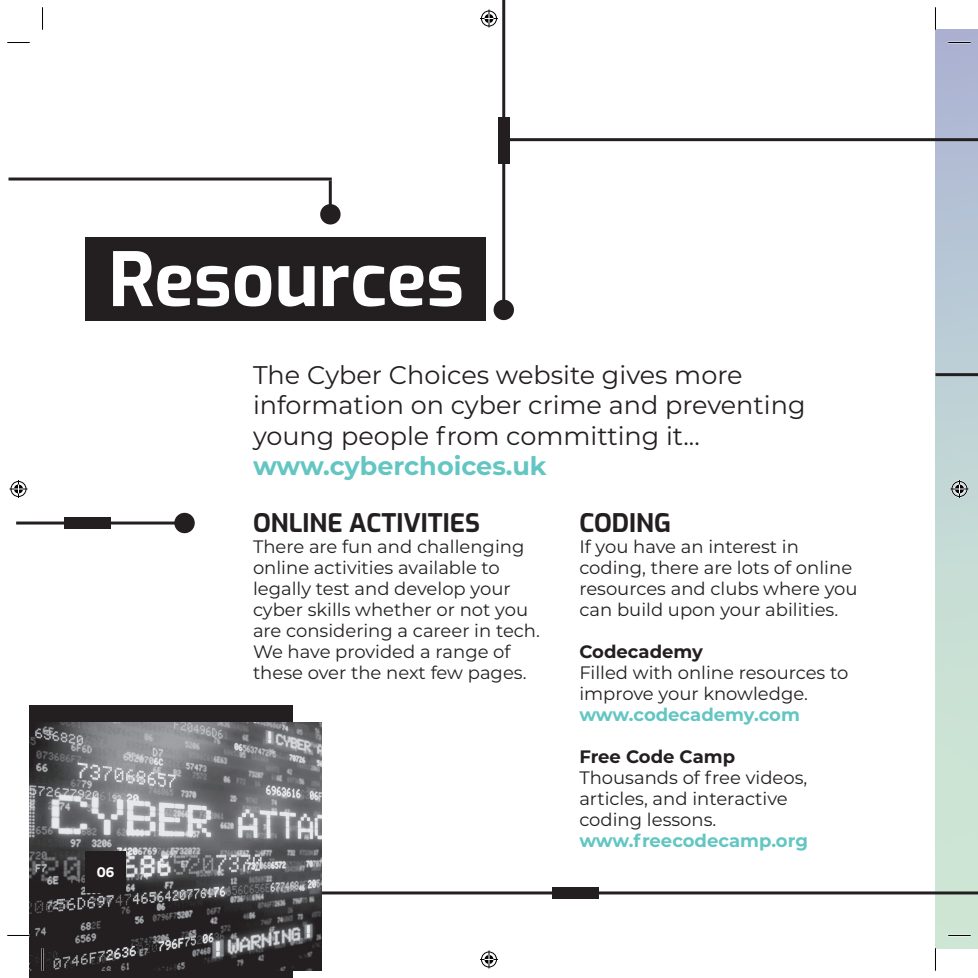
<style>
.page{position:relative;width:978px;height:978px;background:#fff}
.page>*{position:absolute;margin:0;border:0;box-sizing:border-box;transform-origin:0 0}
.t1{font:700 74.4px "Exo";color:#fff}
.t2{font:25.5px/30.6px "Montserrat";color:#231f20}
.t3{font:700 25.5px "Exo";color:#231f20}
.t4{font:700 25.5px "Montserrat";color:#63c6c3}
.t5{font:18px/21px "Montserrat";color:#231f20}
.t6{font:700 18px "Montserrat";color:#63c6c3}
.t7{font:700 18px "Montserrat";color:#231f20}
.t8{font:700 15px "Tenon";color:#fff}
</style>
<div class="page">
<div style="left:935px;top:30px;width:43px;height:918px;background:linear-gradient(to bottom,#aeb8d5,#d2eed4)"></div>
<hr style="left:502px;top:0;width:3px;height:312px;background:#231f20">
<div style="left:498px;top:117px;width:12px;height:47px;background:#231f20"></div>
<div style="left:85px;top:237px;width:400px;height:83px;background:#231f20"></div>
<hr style="left:329px;top:181px;width:3px;height:32px;background:#231f20">
<div style="left:320px;top:204px;width:21px;height:21px;background:#231f20;border-radius:50%"></div>
<hr style="left:9px;top:178px;width:323px;height:3px;background:#231f20">
<hr style="left:935px;top:373px;width:43px;height:3px;background:#231f20">
<hr style="left:505px;top:138px;width:473px;height:3px;background:#231f20">
<div style="left:174px;top:513px;width:21px;height:20px;background:#231f20;border-radius:50%"></div>
<div style="left:64px;top:517px;width:47px;height:12px;background:#231f20"></div>
<hr style="left:16px;top:522px;width:169px;height:3px;background:#231f20">
<hr style="left:221px;top:891px;width:757px;height:3px;background:#231f20">
<div style="left:553px;top:887px;width:46px;height:12px;background:#231f20"></div>
<div style="left:30px;top:706px;width:263px;height:272px;background:#231f20"></div>
<img style="left:30px;top:723px;width:291px;height:247px">
<div style="left:494px;top:300px;width:20px;height:20px;background:#231f20;border-radius:50%"></div>
<div style="left:85px;top:851px;width:41px;height:42px;background:#231f20"></div>
<hr style="left:948px;top:934px;width:23px;height:2px;background:#fff">
<svg style="left:7px;top:42px;width:23px;height:1px"></svg>
<svg style="left:948px;top:42px;width:23px;height:1px"></svg>
<svg style="left:7px;top:935px;width:23px;height:1px"></svg>
<svg style="left:948px;top:935px;width:23px;height:1px"></svg>
<svg style="left:42px;top:7px;width:1px;height:23px"></svg>
<svg style="left:42px;top:948px;width:1px;height:23px"></svg>
<svg style="left:935px;top:7px;width:1px;height:23px"></svg>
<svg style="left:935px;top:948px;width:1px;height:23px"></svg>
<svg style="left:480px;top:10px;width:18px;height:18px"></svg>
<svg style="left:480px;top:950px;width:18px;height:18px"></svg>
<svg style="left:10px;top:480px;width:18px;height:18px"></svg>
<svg style="left:950px;top:480px;width:18px;height:18px"></svg>
<h1 class="t1" style="left:108px;top:232px;width:357px">Resources</h1>
<p class="t8" style="left:97px;top:863px;width:19px">06</p>
<h2 class="t2" style="left:253px;top:362px;width:554px">The Cyber Choices website gives more information on cyber crime and preventing young people from committing it...</h2>
<h2 class="t4" style="left:253px;top:458px;width:295px">www.cyberchoices.uk</h2>
<h2 class="t3" style="left:253px;top:506px;width:229px">ONLINE ACTIVITIES</h2>
<p class="t5" style="left:253px;top:538px;width:288px">There are fun and challenging online activities available to legally test and develop your cyber skills whether or not you are considering a career in tech.<br>We have provided a range of these over the next few pages.</p>
<h2 class="t3" style="left:579px;top:506px;width:93px">CODING</h2>
<p class="t5" style="left:579px;top:538px;width:280px">If you have an interest in coding, there are lots of online resources and clubs where you can build upon your abilities.</p>
<p class="t7" style="left:579px;top:645px;width:125px">Codecademy</p>
<p class="t5" style="left:579px;top:664px;width:271px">Filled with online resources to improve your knowledge.</p>
<p class="t6" style="left:579px;top:708px;width:222px">www.codecademy.com</p>
<p class="t7" style="left:579px;top:750px;width:157px">Free Code Camp</p>
<p class="t5" style="left:579px;top:769px;width:229px">Thousands of free videos, articles, and interactive coding lessons.</p>
<p class="t6" style="left:579px;top:835px;width:230px">www.freecodecamp.org</p>
</div>
